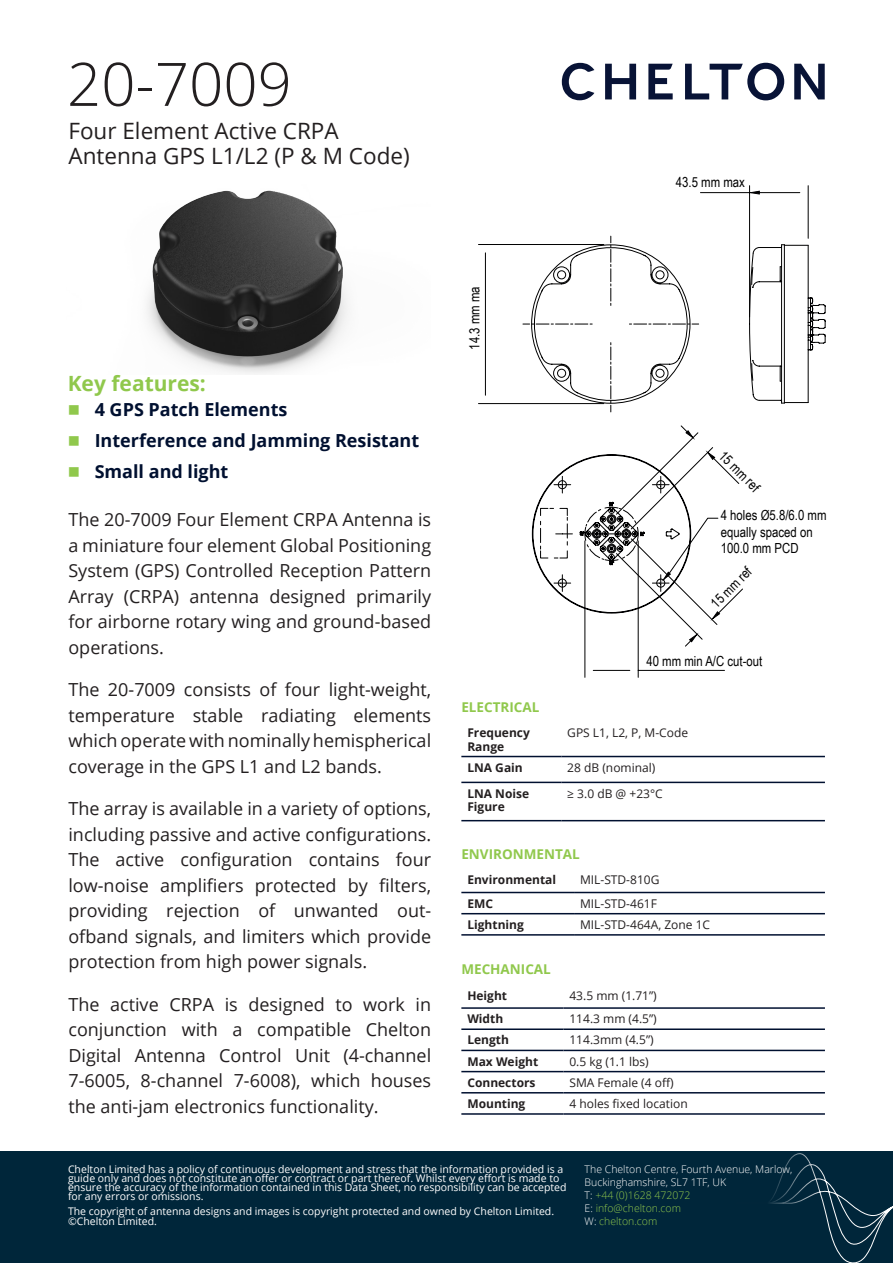
<style>
.page{position:relative;width:893px;height:1263px;background:#fff}
.page>*{position:absolute;margin:0;border:0;box-sizing:border-box;transform-origin:0 0}
.Bullets{font:300 60px "Open Sans";color:#231f20}
.Bullets-2{font:22.5px/25.5px "Open Sans";color:#231f20}
.Bullets-3{font:700 21px "Open Sans";color:#90c84c}
.Body{font:18px/25.5px "Open Sans";color:#231f20;text-align:justify}
.t1{font:700 18px "Open Sans";color:#001030}
.t2{font:13.95px/16.6px "Arial Narrow";color:#000001}
.Bullets-4{font:700 13.5px "Open Sans";color:#90c84c}
.Bullets-5{font:12px "Open Sans";color:#231f20}
.Bullets-6{font:700 12px/13.5px "Open Sans";color:#231f20}
.t3{font:10.5px/9px "Open Sans";color:#fff}
.t4{font:300 10.5px/13px "Open Sans";color:#fff}
.s1{color:#90c84c}
</style>
<div class="page">
<img style="left:147px;top:190px;width:202px;height:184px">
<hr style="left:461px;top:756px;width:100px;height:1px;background:#001030">
<hr style="left:561px;top:756px;width:264px;height:1px;background:#001030">
<hr style="left:461px;top:782px;width:100px;height:1px;background:#001030">
<hr style="left:561px;top:782px;width:264px;height:1px;background:#001030">
<hr style="left:461px;top:820px;width:100px;height:1px;background:#001030">
<hr style="left:561px;top:820px;width:264px;height:1px;background:#001030">
<hr style="left:461px;top:892px;width:113px;height:1px;background:#001030">
<hr style="left:574px;top:892px;width:251px;height:1px;background:#001030">
<hr style="left:461px;top:913px;width:113px;height:1px;background:#001030">
<hr style="left:574px;top:913px;width:251px;height:1px;background:#001030">
<hr style="left:461px;top:934px;width:113px;height:2px;background:#001030">
<hr style="left:574px;top:934px;width:251px;height:2px;background:#001030">
<hr style="left:461px;top:1007px;width:102px;height:2px;background:#001030">
<hr style="left:563px;top:1007px;width:262px;height:2px;background:#001030">
<hr style="left:461px;top:1028px;width:102px;height:2px;background:#001030">
<hr style="left:563px;top:1028px;width:262px;height:2px;background:#001030">
<hr style="left:461px;top:1050px;width:102px;height:1px;background:#001030">
<hr style="left:563px;top:1050px;width:262px;height:1px;background:#001030">
<hr style="left:461px;top:1071px;width:102px;height:1px;background:#001030">
<hr style="left:563px;top:1071px;width:262px;height:1px;background:#001030">
<hr style="left:461px;top:1092px;width:102px;height:1px;background:#001030">
<hr style="left:563px;top:1092px;width:262px;height:1px;background:#001030">
<hr style="left:461px;top:1113px;width:102px;height:2px;background:#001030">
<hr style="left:563px;top:1113px;width:262px;height:2px;background:#001030">
<hr style="left:478px;top:403px;width:126px;height:1px;background:#000001">
<hr style="left:478px;top:244px;width:126px;height:1px;background:#000001">
<hr style="left:485px;top:253px;width:1px;height:142px;background:#000001">
<svg style="left:523px;top:236px;width:176px;height:176px"></svg>
<hr style="left:808px;top:186px;width:1px;height:52px;background:#000001">
<hr style="left:749px;top:186px;width:1px;height:131px;background:#000001">
<hr style="left:700px;top:192px;width:100px;height:1px;background:#000001">
<svg style="left:749px;top:191px;width:11px;height:3px"></svg>
<svg style="left:749px;top:244px;width:76px;height:159px"></svg>
<hr style="left:585px;top:541px;width:1px;height:136px;background:#000001">
<hr style="left:638px;top:541px;width:1px;height:136px;background:#000001">
<hr style="left:593px;top:670px;width:37px;height:1px;background:#000001">
<hr style="left:638px;top:670px;width:86px;height:1px;background:#000001">
<svg style="left:532px;top:425px;width:211px;height:222px"></svg>
<div style="left:0;top:1151px;width:893px;height:112px;background:#00263a"></div>
<svg style="left:562px;top:63px;width:32px;height:37px"></svg>
<svg style="left:605px;top:64px;width:31px;height:35px"></svg>
<svg style="left:648px;top:64px;width:25px;height:35px"></svg>
<svg style="left:685px;top:63px;width:99px;height:37px"></svg>
<svg style="left:794px;top:64px;width:31px;height:35px"></svg>
<svg style="left:770px;top:1153px;width:123px;height:110px"></svg>
<p class="Bullets" style="left:67px;top:43px;width:226px">20-7009</p>
<p class="Bullets-2" style="left:68px;top:117px;width:343px">Four Element Active CRPA<br>Antenna GPS L1/L2 (P &amp; M Code)</p>
<p class="t2" style="left:676px;top:173px;width:70px">43.5 mm max</p>
<p class="Bullets-3" style="left:68px;top:368px;width:140px">Key features:</p>
<p class="t1" style="left:95px;top:397px;width:194px">4 GPS Patch Elements</p>
<p class="t1" style="left:95px;top:428px;width:326px">Interference and Jamming Resistant</p>
<p class="t1" style="left:95px;top:458px;width:135px">Small and light</p>
<p class="Body" style="left:68px;top:506px;width:364px">The 20-7009 Four Element CRPA Antenna is a miniature four element Global Positioning System (GPS) Controlled Reception Pattern Array (CRPA) antenna designed primarily for airborne rotary wing and ground-based operations.</p>
<p class="Body" style="left:68px;top:676px;width:364px">The 20-7009 consists of four light-weight, temperature stable radiating elements which operate with nominally hemispherical coverage in the GPS L1 and L2 bands.</p>
<p class="Body" style="left:68px;top:795px;width:364px">The array is available in a variety of options, including passive and active configurations.<br>The active configuration contains four low-noise amplifiers protected by filters, providing rejection of unwanted out&shy;ofband signals, and limiters which provide protection from high power signals.</p>
<p class="Body" style="left:68px;top:991px;width:364px">The active CRPA is designed to work in conjunction with a compatible Chelton Digital Antenna Control Unit (4-channel 7-6005, 8-channel 7-6008), which houses the anti-jam electronics functionality.</p>
<p class="t2" style="left:466px;top:350px;width:65px;rotate:-90deg">14.3 mm ma</p>
<p class="Bullets-4" style="left:461px;top:697px;width:80px">ELECTRICAL</p>
<p class="t2" style="left:728px;top:447px;width:53px;rotate:45deg">15 mm ref</p>
<p class="t2" style="left:721px;top:506px;width:107px">4 holes Ø5.8/6.0 mm equally spaced on<br>100.0 mm PCD</p>
<p class="t2" style="left:707px;top:599px;width:53px;rotate:-45deg">15 mm ref</p>
<p class="t2" style="left:646px;top:652px;width:117px">40 mm min A/C cut-out</p>
<p class="Bullets-6" style="left:467px;top:726px;width:64px">Frequency<br>Range</p>
<p class="Bullets-5" style="left:567px;top:724px;width:122px">GPS L1, L2, P, M-Code</p>
<p class="Bullets-6" style="left:467px;top:760px;width:57px">LNA Gain</p>
<p class="Bullets-5" style="left:567px;top:759px;width:90px">28 dB (nominal)</p>
<p class="Bullets-6" style="left:467px;top:786px;width:63px">LNA Noise<br>Figure</p>
<p class="Bullets-5" style="left:567px;top:785px;width:97px">≥ 3.0 dB @ +23°C</p>
<p class="Bullets-4" style="left:461px;top:844px;width:120px">ENVIRONMENTAL</p>
<p class="Bullets-6" style="left:467px;top:872px;width:90px">Environmental</p>
<p class="Bullets-5" style="left:580px;top:871px;width:81px">MIL-STD-810G</p>
<p class="Bullets-6" style="left:467px;top:896px;width:27px">EMC</p>
<p class="Bullets-5" style="left:580px;top:895px;width:78px">MIL-STD-461F</p>
<p class="Bullets-6" style="left:467px;top:917px;width:58px">Lightning</p>
<p class="Bullets-5" style="left:580px;top:916px;width:132px">MIL-STD-464A, Zone 1C</p>
<p class="Bullets-4" style="left:461px;top:960px;width:91px">MECHANICAL</p>
<p class="Bullets-6" style="left:467px;top:989px;width:41px">Height</p>
<p class="Bullets-5" style="left:569px;top:988px;width:89px">43.5 mm (1.71”)</p>
<p class="Bullets-6" style="left:467px;top:1012px;width:37px">Width</p>
<p class="Bullets-5" style="left:569px;top:1011px;width:89px">114.3 mm (4.5”)</p>
<p class="Bullets-6" style="left:467px;top:1033px;width:43px">Length</p>
<p class="Bullets-5" style="left:569px;top:1032px;width:86px">114.3mm (4.5”)</p>
<p class="Bullets-6" style="left:467px;top:1054px;width:72px">Max Weight</p>
<p class="Bullets-5" style="left:569px;top:1053px;width:81px">0.5 kg (1.1 lbs)</p>
<p class="Bullets-6" style="left:467px;top:1075px;width:70px">Connectors</p>
<p class="Bullets-5" style="left:569px;top:1074px;width:106px">SMA Female (4 off)</p>
<p class="Bullets-6" style="left:467px;top:1096px;width:60px">Mounting</p>
<p class="Bullets-5" style="left:569px;top:1095px;width:120px">4 holes fixed location</p>
<p class="t3" style="left:68px;top:1164px;width:500px">Chelton Limited has a policy of continuous development and stress that the information provided is a guide only and does not constitute an offer or contract or part thereof. Whilst every effort is made to ensure the accuracy of the information contained in this Data Sheet, no responsibility can be accepted for any errors or omissions.</p>
<p class="t3" style="left:68px;top:1205px;width:488px;line-height:10.5px">The copyright of antenna designs and images is copyright protected and owned by Chelton Limited. ©Chelton Limited.</p>
<p class="t4" style="left:585px;top:1162px;width:209px">The Chelton Centre, Fourth Avenue, Marlow,<br>Buckinghamshire, SL7 1TF, UK<br>T: <span class="s1">+44 (0)1628 472072<br></span>E: <span class="s1">info@chelton.com<br></span>W: <span class="s1">chelton.com</span></p>
</div>
